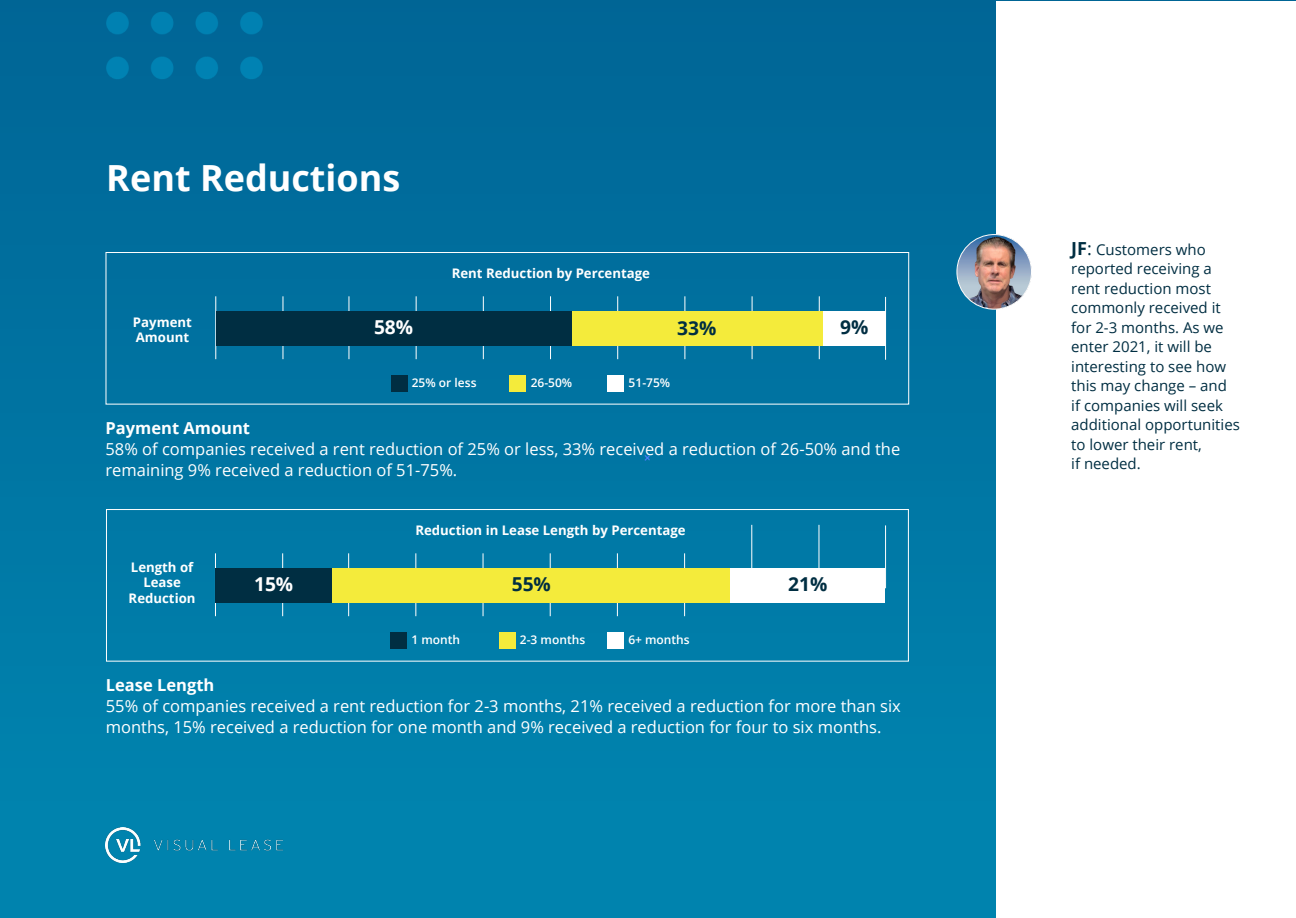
<style>
.page{position:relative;width:1296px;height:918px;background:#fff}
.page>*{position:absolute;margin:0;border:0;box-sizing:border-box;transform-origin:0 0}
.t1{font:700 36px "Open Sans";color:#fff}
.t2{font:700 19.2px "Open Sans";color:#002e42}
.t3{font:700 19.2px "Open Sans";color:#fff}
.t4{font:16.5px/21px "Open Sans";color:#fff}
.t5{font:700 16.5px "Open Sans";color:#fff}
.t6{font:15px/19.5px "Open Sans";color:#002e42}
.t7{font:700 13.2px/15.6px "Open Sans";color:#fff}
.t8{font:600 12px "Open Sans";color:#fff}
.s1{font-weight:700;font-size:18px}
.s2{font-size:18px}
</style>
<div class="page">
<img style="left:0;top:0;width:1296px;height:918px">
<img style="left:106px;top:827px;width:176px;height:36px">
<div style="left:996px;top:1px;width:299px;height:916px;background:#fff"></div>
<img style="left:957px;top:235px;width:75px;height:74px;border-radius:37px">
<div style="left:956px;top:234px;width:76px;height:76px;border:1px solid #fff;border-radius:50%"></div>
<hr style="left:215px;top:296px;width:1px;height:63px;background:#fff">
<hr style="left:215px;top:553px;width:1px;height:63px;background:#fff">
<hr style="left:283px;top:296px;width:1px;height:63px;background:#fff">
<hr style="left:282px;top:553px;width:1px;height:63px;background:#fff">
<hr style="left:349px;top:296px;width:1px;height:63px;background:#fff">
<hr style="left:348px;top:553px;width:1px;height:63px;background:#fff">
<hr style="left:416px;top:296px;width:1px;height:63px;background:#fff">
<hr style="left:416px;top:553px;width:1px;height:63px;background:#fff">
<hr style="left:483px;top:296px;width:1px;height:63px;background:#fff">
<hr style="left:483px;top:553px;width:1px;height:63px;background:#fff">
<hr style="left:550px;top:296px;width:1px;height:63px;background:#fff">
<hr style="left:550px;top:553px;width:1px;height:63px;background:#fff">
<hr style="left:617px;top:296px;width:1px;height:63px;background:#fff">
<hr style="left:617px;top:553px;width:1px;height:63px;background:#fff">
<hr style="left:685px;top:296px;width:1px;height:63px;background:#fff">
<hr style="left:684px;top:553px;width:1px;height:63px;background:#fff">
<hr style="left:752px;top:296px;width:1px;height:63px;background:#fff">
<hr style="left:751px;top:525px;width:1px;height:63px;background:#fff">
<hr style="left:819px;top:296px;width:1px;height:63px;background:#fff">
<hr style="left:819px;top:525px;width:1px;height:63px;background:#fff">
<hr style="left:885px;top:297px;width:1px;height:63px;background:#fff">
<hr style="left:885px;top:525px;width:1px;height:63px;background:#fff">
<div style="left:216px;top:311px;width:356px;height:35px;background:#002e42"></div>
<div style="left:215px;top:568px;width:117px;height:35px;background:#002e42"></div>
<div style="left:572px;top:311px;width:251px;height:35px;background:#f4eb3b"></div>
<div style="left:332px;top:568px;width:398px;height:35px;background:#f4eb3b"></div>
<div style="left:823px;top:311px;width:63px;height:35px;background:#fff"></div>
<div style="left:730px;top:568px;width:155px;height:35px;background:#fff"></div>
<div style="left:391px;top:375px;width:16px;height:16px;background:#002e42"></div>
<div style="left:391px;top:632px;width:16px;height:16px;background:#002e42"></div>
<div style="left:510px;top:375px;width:16px;height:16px;background:#f4eb3b"></div>
<div style="left:499px;top:632px;width:16px;height:16px;background:#f4eb3b"></div>
<div style="left:608px;top:375px;width:16px;height:16px;background:#fff"></div>
<div style="left:608px;top:632px;width:16px;height:16px;background:#fff"></div>
<div style="left:106px;top:252px;width:803px;height:152px;border:1px solid #fff"></div>
<div style="left:106px;top:509px;width:803px;height:152px;border:1px solid #fff"></div>
<h1 class="t1" style="left:106px;top:153px;width:296px">Rent Reductions</h1>
<p class="t7" style="left:133px;top:314px;width:60px">Payment<br>Amount</p>
<p class="t3" style="left:374px;top:313px;width:41px">58%</p>
<p class="t7" style="left:452px;top:265px;width:200px">Rent Reduction by Percentage</p>
<p class="t2" style="left:677px;top:314px;width:41px">33%</p>
<p class="t8" style="left:412px;top:374px;width:66px">25% or less</p>
<p class="t8" style="left:531px;top:374px;width:43px">26-50%</p>
<p class="t8" style="left:629px;top:374px;width:43px">51-75%</p>
<p class="t2" style="left:840px;top:314px;width:30px">9%</p>
<p class="t5" style="left:106px;top:416px;width:146px">Payment Amount</p>
<p class="t4" style="left:106px;top:438px;width:796px">58% of companies received a rent reduction of 25% or less, 33% received a reduction of 26-50% and the remaining 9% received a reduction of 51-75%.</p>
<p class="t7" style="left:129px;top:559px;width:68px;text-align:center">Length of<br>Lease<br>Reduction</p>
<p class="t3" style="left:254px;top:571px;width:41px">15%</p>
<p class="t7" style="left:415px;top:522px;width:272px">Reduction in Lease Length by Percentage</p>
<p class="t8" style="left:411px;top:631px;width:50px">1 month</p>
<p class="t2" style="left:512px;top:571px;width:41px">55%</p>
<p class="t8" style="left:520px;top:631px;width:67px">2-3 months</p>
<p class="t8" style="left:628px;top:631px;width:63px">6+ months</p>
<p class="t2" style="left:788px;top:571px;width:41px">21%</p>
<p class="t5" style="left:106px;top:673px;width:110px">Lease Length</p>
<p class="t4" style="left:106px;top:695px;width:797px">55% of companies received a rent reduction for 2-3 months, 21% received a reduction for more than six months, 15% received a reduction for one month and 9% received a reduction for four to six months.</p>
<p class="t6" style="left:1071px;top:239px;width:170px"><span class="s1">JF</span><span class="s2">:</span> Customers who reported receiving a rent reduction most commonly received it for 2-3 months. As we enter 2021, it will be interesting to see how this may change – and<br>if companies will seek additional opportunities to lower their rent,<br>if needed.</p>
</div>
